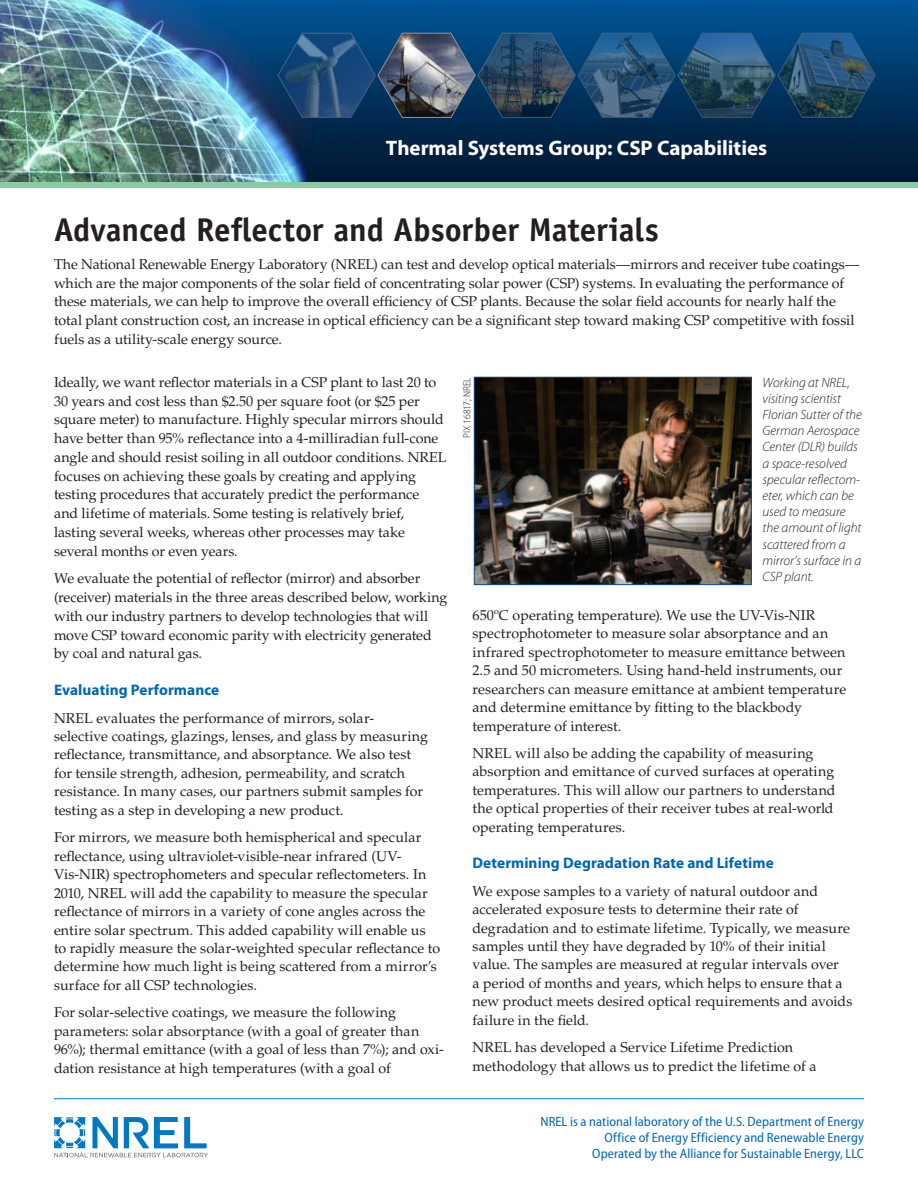
<style>
.page{position:relative;width:918px;height:1188px;background:#fff}
.page>*{position:absolute;margin:0;border:0;box-sizing:border-box;transform-origin:0 0}
.t1{font:700 33px "Officina Sans Std";letter-spacing:-.005em;color:#231f20}
.t2{font:700 21px "Myriad Pro";letter-spacing:-.005em;color:#fff}
.Section_Head{font:700 15.3px "Myriad Pro";letter-spacing:.005em;color:#0166b3}
.Base_Text{font:14.25px/18.5px "Palatino LT Std";color:#231f20}
.t3{font:italic 300 13.5px/16.2px "Myriad Pro";color:#231f20}
.bkpg_boilerplate{font:semi-condensed 13.5px/16.2px "Myriad Pro";letter-spacing:.005em;color:#0166b3;text-align:right}
.t4{font:300 semi-condensed 10.5px "Myriad Pro";letter-spacing:.005em;color:#231f20}
</style>
<div class="page">
<hr style="left:54px;top:1098px;width:810px;height:1px;background:#0079c2">
<svg style="left:54px;top:1117px;width:154px;height:40px"></svg>
<img style="left:476px;top:379px;width:274px;height:204px">
<div style="left:474px;top:377px;width:278px;height:208px;border:1px solid #0f4e8c"></div>
<div style="left:0;top:171px;width:918px;height:17px;background:#87cca3"></div>
<img style="left:0;top:0;width:918px;height:182px">
<img style="left:278px;top:33px;width:598px;height:85px">
<p class="t2" style="left:386px;top:136px;width:383px">Thermal Systems Group: CSP Capabilities</p>
<p class="t1" style="left:54px;top:210px;width:606px">Advanced Reflector and Absorber Materials</p>
<p class="Base_Text" style="left:54px;top:255px;width:807px">The National Renewable Energy Laboratory (NREL) can test and develop optical materials—mirrors and receiver tube coatings— which are the major components of the solar field of concentrating solar power (CSP) systems. In evaluating the performance of these materials, we can help to improve the overall efficiency of CSP plants. Because the solar field accounts for nearly half the total plant construction cost, an increase in optical efficiency can be a significant step toward making CSP competitive with fossil fuels as a utility-scale energy source.</p>
<p class="t4" style="left:461px;top:438px;width:62px;rotate:-90deg">PIX 16817; NREL</p>
<p class="t3" style="left:763px;top:374px;width:101px">Working at NREL, visiting scientist<br>Florian Sutter of the<br>German Aerospace<br>Center (DLR) builds a space-resolved specular reflectom&shy;eter, which can be used to measure the amount of light scattered from a mirror’s surface in a<br>CSP plant.</p>
<p class="Base_Text" style="left:54px;top:373px;width:394px">Ideally, we want reflector materials in a CSP plant to last 20 to 30 years and cost less than $2.50 per square foot (or $25 per square meter) to manufacture. Highly specular mirrors should have better than 95% reflectance into a 4-milliradian full-cone angle and should resist soiling in all outdoor conditions. NREL focuses on achieving these goals by creating and applying testing procedures that accurately predict the performance and lifetime of materials. Some testing is relatively brief, lasting several weeks, whereas other processes may take several months or even years.</p>
<p class="Base_Text" style="left:54px;top:569px;width:395px">We evaluate the potential of reflector (mirror) and absorber (receiver) materials in the three areas described below, working with our industry partners to develop technologies that will move CSP toward economic parity with electricity generated by coal and natural gas.</p>
<p class="Section_Head" style="left:54px;top:681px;width:167px">Evaluating Performance</p>
<p class="Base_Text" style="left:54px;top:709px;width:376px">NREL evaluates the performance of mirrors, solar&shy;selective coatings, glazings, lenses, and glass by measuring reflectance, transmittance, and absorptance. We also test for tensile strength, adhesion, permeability, and scratch resistance. In many cases, our partners submit samples for testing as a step in developing a new product.</p>
<p class="Base_Text" style="left:54px;top:828px;width:388px">For mirrors, we measure both hemispherical and specular reflectance, using ultraviolet-visible-near infrared (UV-Vis-NIR) spectrophometers and specular reflectometers. In 2010, NREL will add the capability to measure the specular reflectance of mirrors in a variety of cone angles across the entire solar spectrum. This added capability will enable us to rapidly measure the solar-weighted specular reflectance to determine how much light is being scattered from a mirror’s surface for all CSP technologies.</p>
<p class="Base_Text" style="left:54px;top:1004px;width:392px">For solar-selective coatings, we measure the following parameters: solar absorptance (with a goal of greater than 96%); thermal emittance (with a goal of less than 7%); and oxi&shy;dation resistance at high temperatures (with a goal of</p>
<p class="Base_Text" style="left:473px;top:606px;width:375px">650ºC operating temperature). We use the UV-Vis-NIR spectrophotometer to measure solar absorptance and an infrared spectrophotometer to measure emittance between 2.5 and 50 micrometers. Using hand-held instruments, our researchers can measure emittance at ambient temperature and determine emittance by fitting to the blackbody temperature of interest.</p>
<p class="Base_Text" style="left:473px;top:744px;width:365px">NREL will also be adding the capability of measuring absorption and emittance of curved surfaces at operating temperatures. This will allow our partners to understand the optical properties of their receiver tubes at real-world operating temperatures.</p>
<p class="Section_Head" style="left:472px;top:854px;width:303px">Determining Degradation Rate and Lifetime</p>
<p class="Base_Text" style="left:472px;top:882px;width:381px">We expose samples to a variety of natural outdoor and accelerated exposure tests to determine their rate of degradation and to estimate lifetime. Typically, we measure samples until they have degraded by 10% of their initial value. The samples are measured at regular intervals over<br>a period of months and years, which helps to ensure that a new product meets desired optical requirements and avoids failure in the field.</p>
<p class="Base_Text" style="left:472px;top:1038px;width:345px">NREL has developed a Service Lifetime Prediction methodology that allows us to predict the lifetime of a</p>
<p class="bkpg_boilerplate" style="left:541px;top:1113px;width:325px">NREL is a national laboratory of the U.S. Department of Energy<br>Office of Energy Efficiency and Renewable Energy<br>Operated by the Alliance for Sustainable Energy, LLC</p>
</div>
